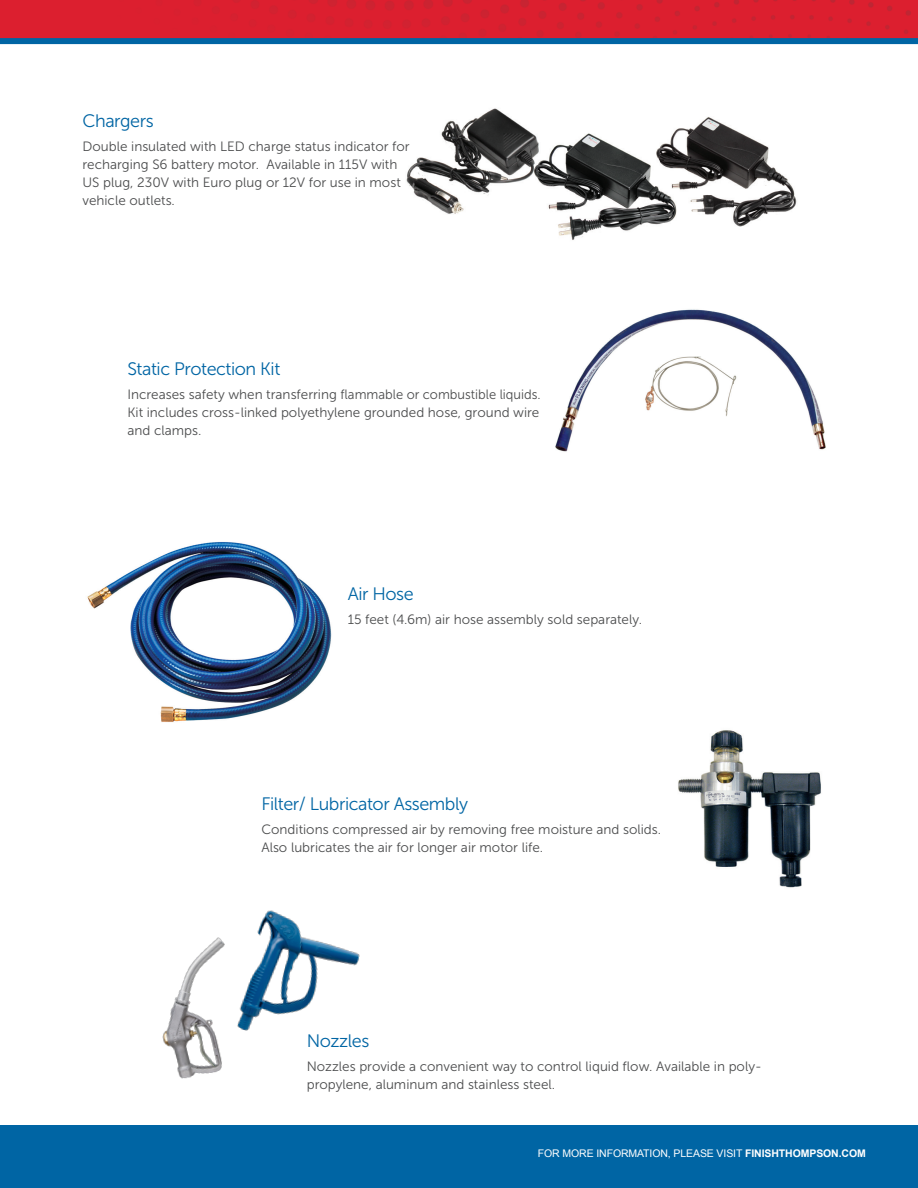
<style>
.page{position:relative;width:918px;height:1188px;background:#fff}
.page>*{position:absolute;margin:0;border:0;box-sizing:border-box;transform-origin:0 0}
.t1{font:18px "Museo Sans 300";letter-spacing:-.025em;color:#0065a4}
.t2{font:13.5px/18px "Museo Sans 300";color:#4b4c4d}
.t3{font:10.5px "Arial";letter-spacing:-.01em;color:#fff}
.s1{font-weight:700}
</style>
<div class="page">
<img style="left:0;top:0;width:918px;height:38px">
<div style="left:0;top:1125px;width:918px;height:63px;background:#0065a4"></div>
<div style="left:0;top:38px;width:918px;height:6px;background:#0065a4"></div>
<img style="left:556px;top:309px;width:270px;height:143px">
<img style="left:678px;top:730px;width:143px;height:158px">
<img style="left:87px;top:542px;width:245px;height:180px">
<img style="left:406px;top:108px;width:391px;height:132px">
<img style="left:162px;top:948px;width:56px;height:131px">
<img style="left:206px;top:910px;width:154px;height:161px">
<p class="t1" style="left:82px;top:111px;width:73px">Chargers</p>
<p class="t2" style="left:82px;top:137px;width:329px">Double insulated with LED charge status indicator for recharging S6 battery motor. Available in 115V with US plug, 230V with Euro plug or 12V for use in most vehicle outlets.</p>
<p class="t1" style="left:127px;top:359px;width:154px">Static Protection Kit</p>
<p class="t2" style="left:127px;top:385px;width:415px;text-align:justify">Increases safety when transferring flammable or combustible liquids.<br>Kit includes cross-linked polyethylene grounded hose, ground wire and clamps.</p>
<p class="t1" style="left:348px;top:584px;width:67px">Air Hose</p>
<p class="t2" style="left:348px;top:611px;width:296px">15 feet (4.6m) air hose assembly sold separately.</p>
<p class="t1" style="left:261px;top:794px;width:208px">Filter/ Lubricator Assembly</p>
<p class="t2" style="left:261px;top:821px;width:401px">Conditions compressed air by removing free moisture and solids.<br>Also lubricates the air for longer air motor life.</p>
<p class="t1" style="left:307px;top:1031px;width:64px">Nozzles</p>
<p class="t2" style="left:307px;top:1057px;width:457px">Nozzles provide a convenient way to control liquid flow. Available in poly&shy;propylene, aluminum and stainless steel.</p>
<p class="t3" style="left:538px;top:1146px;width:330px">FOR MORE INFORMATION, PLEASE VISIT <span class="s1">FINISHTHOMPSON.COM</span></p>
</div>
